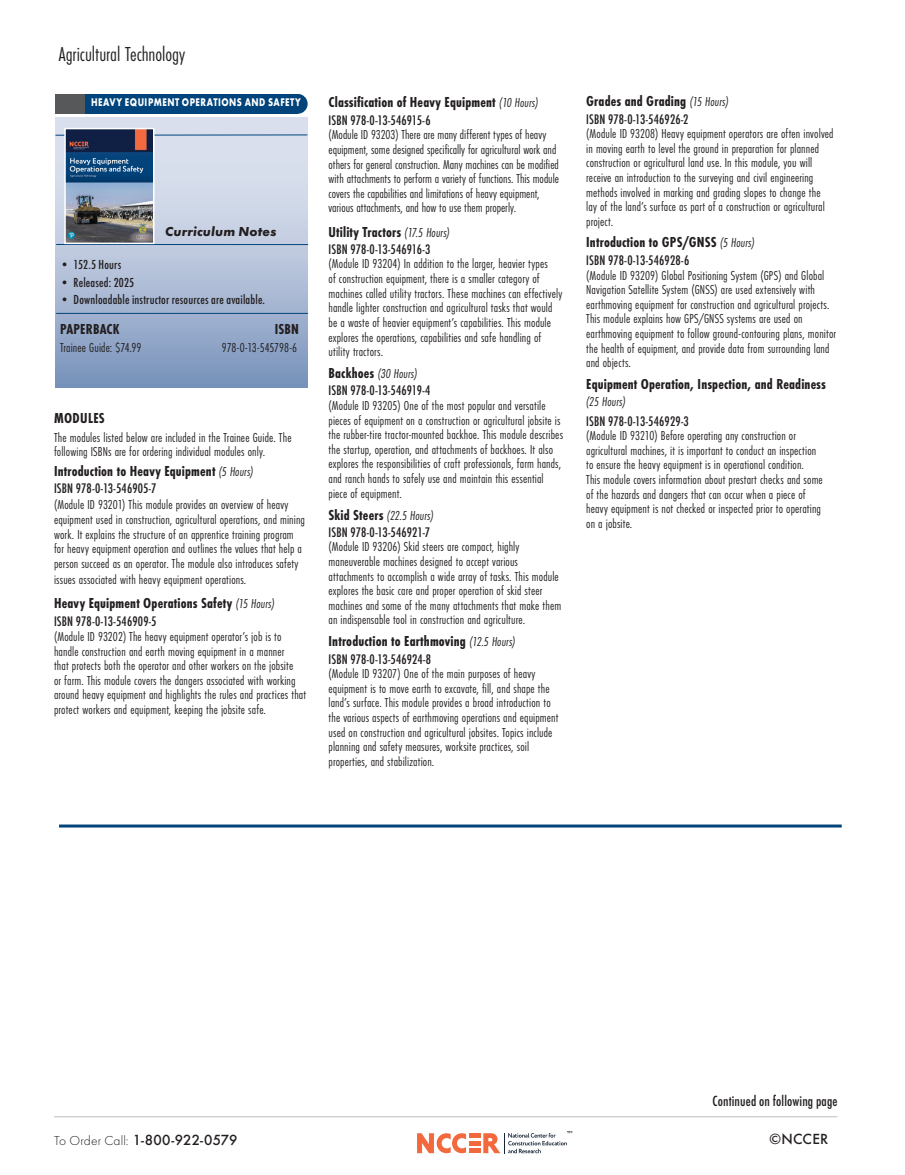
<style>
.page{position:relative;width:905px;height:1175px;background:#fff}
.page>*{position:absolute;margin:0;border:0;box-sizing:border-box;transform-origin:0 0}
.craft_title_header__cont{font:21px "Futura PT Cond";letter-spacing:-.005em;color:#231f20}
.mod_name_title{font:700 15px "Futura PT Cond";letter-spacing:.01em;color:#231f20}
.Body{font:700 15px "Futura PT Cond";letter-spacing:.01em;color:#231f20}
.Body_Header{font:700 15px "Futura PT Cond";letter-spacing:.015em;color:#231f20}
.Body-2{font:13.5px/14.5px "Futura PT Cond";letter-spacing:.01em;color:#231f20}
.mod_name_title-2{font:italic 13.5px "Futura PT Cond";letter-spacing:.01em;color:#231f20}
.main_ISBN{font:13.5px "Futura PT Cond";letter-spacing:.005em;color:#231f20}
.t1{font:500 13.5px "Futura";letter-spacing:.015em;color:#231f20}
.t2{font:500 condensed 13.5px "Futura";letter-spacing:.01em;color:#231f20}
.t3{font:italic 700 13.5px "Futura PT";letter-spacing:.01em;color:#231f20}
.module_prices{font:500 condensed 12.75px "Futura";letter-spacing:.01em;color:#231f20}
.new_cn_bullets{font:500 condensed 12px "Futura";letter-spacing:.015em;color:#231f20}
.t4{font:700 11.55px "Futura PT";letter-spacing:.06em;color:#fff;scale:.77 1}
.s1{font-weight:400;font-style:italic;font-size:13.5px}
.s2{font-weight:700;font-style:normal;font-size:15px}
.s3{font-family:"Futura PT";font-weight:300}
</style>
<div class="page">
<hr style="left:54px;top:1116px;width:783px;height:1px;background:#bcbdc0">
<svg style="left:417px;top:1133px;width:49px;height:20px"></svg>
<div style="left:469px;top:1133px;width:11px;height:5px;background:#f2693e"></div>
<div style="left:469px;top:1140px;width:11px;height:5px;background:#f2693e"></div>
<div style="left:469px;top:1148px;width:11px;height:5px;background:#f2693e"></div>
<svg style="left:483px;top:1131px;width:89px;height:22px"></svg>
<svg style="left:55px;top:117px;width:252px;height:270px;background:#b1bfd8"></svg>
<hr style="left:56px;top:244px;width:252px;height:1px;background:#00447b">
<hr style="left:55px;top:134px;width:252px;height:2px;background:#00447b">
<hr style="left:56px;top:313px;width:252px;height:1px;background:#00447b">
<img style="left:67px;top:131px;width:84px;height:110px">
<div style="left:64px;top:128px;width:90px;height:116px;border:2px solid #fff"></div>
<div style="left:288px;top:94px;width:19px;height:20px;background:#00447b;border-radius:50%"></div>
<div style="left:84px;top:94px;width:214px;height:20px;background:#00447b"></div>
<div style="left:55px;top:94px;width:30px;height:20px;background:#57585a"></div>
<hr style="left:59px;top:824px;width:782px;height:3px;background:#00447b">
<p class="craft_title_header__cont" style="left:59px;top:42px;width:128px">Agricultural Technology</p>
<p class="t4" style="left:91px;top:95px;width:274px">HEAVY EQUIPMENT OPERATIONS AND SAFETY</p>
<p class="mod_name_title" style="left:328px;top:93px;width:211px">Classification of Heavy Equipment <span class="s1">(10 Hours)</span></p>
<p class="module_prices" style="left:328px;top:112px;width:104px">ISBN 978-0-13-546915-6</p>
<p class="Body-2" style="left:328px;top:127px;width:232px">(Module ID 93203) There are many different types of heavy equipment, some designed specifically for agricultural work and others for general construction. Many machines can be modified with attachments to perform a variety of functions. This module covers the capabilities and limitations of heavy equipment, various attachments, and how to use them properly.</p>
<p class="mod_name_title" style="left:328px;top:223px;width:123px">Utility Tractors <span class="s1">(17.5 Hours)</span></p>
<p class="module_prices" style="left:328px;top:241px;width:103px">ISBN 978-0-13-546916-3</p>
<p class="Body-2" style="left:328px;top:257px;width:235px">(Module ID 93204) In addition to the larger, heavier types<br>of construction equipment, there is a smaller category of machines called utility tractors. These machines can effectively handle lighter construction and agricultural tasks that would be a waste of heavier equipment’s capabilities. This module explores the operations, capabilities and safe handling of utility tractors.</p>
<p class="mod_name_title-2" style="left:328px;top:366px;width:90px"><span class="s2">Backhoes</span> (30 Hours)</p>
<p class="module_prices" style="left:328px;top:382px;width:103px">ISBN 978-0-13-546919-4</p>
<p class="Body-2" style="left:328px;top:398px;width:236px">(Module ID 93205) One of the most popular and versatile pieces of equipment on a construction or agricultural jobsite is the rubber-tire tractor-mounted backhoe. This module describes the startup, operation, and attachments of backhoes. It also explores the responsibilities of craft professionals, farm hands, and ranch hands to safely use and maintain this essential piece of equipment.</p>
<p class="mod_name_title-2" style="left:328px;top:507px;width:106px"><span class="s2">Skid Steers</span> (22.5 Hours)</p>
<p class="module_prices" style="left:328px;top:524px;width:103px">ISBN 978-0-13-546921-7</p>
<p class="Body-2" style="left:328px;top:539px;width:234px">(Module ID 93206) Skid steers are compact, highly maneuverable machines designed to accept various attachments to accomplish a wide array of tasks. This module explores the basic care and proper operation of skid steer machines and some of the many attachments that make them an indispensable tool in construction and agriculture.</p>
<p class="mod_name_title" style="left:328px;top:632px;width:188px">Introduction to Earthmoving <span class="s1">(12.5 Hours)</span></p>
<p class="module_prices" style="left:328px;top:650px;width:104px">ISBN 978-0-13-546924-8</p>
<p class="Body-2" style="left:328px;top:666px;width:231px">(Module ID 93207) One of the main purposes of heavy equipment is to move earth to excavate, fill, and shape the land’s surface. This module provides a broad introduction to the various aspects of earthmoving operations and equipment used on construction and agricultural jobsites. Topics include planning and safety measures, worksite practices, soil properties, and stabilization.</p>
<p class="t3" style="left:165px;top:224px;width:113px">Curriculum Notes</p>
<p class="new_cn_bullets" style="left:60px;top:257px;width:63px">• 152.5 Hours</p>
<p class="new_cn_bullets" style="left:60px;top:275px;width:76px">• Released: 2025</p>
<p class="new_cn_bullets" style="left:60px;top:292px;width:206px">• Downloadable instructor resources are available.</p>
<p class="Body_Header" style="left:60px;top:320px;width:61px">PAPERBACK</p>
<p class="Body_Header" style="left:275px;top:320px;width:26px">ISBN</p>
<p class="main_ISBN" style="left:60px;top:340px;width:83px">Trainee Guide: $74.99</p>
<p class="main_ISBN" style="left:222px;top:340px;width:77px">978-0-13-545798-6</p>
<p class="Body_Header" style="left:54px;top:409px;width:52px">MODULES</p>
<p class="Body-2" style="left:54px;top:430px;width:239px">The modules listed below are included in the Trainee Guide. The following ISBNs are for ordering individual modules only.</p>
<p class="mod_name_title" style="left:54px;top:462px;width:201px">Introduction to Heavy Equipment <span class="s1">(5 Hours)</span></p>
<p class="module_prices" style="left:54px;top:480px;width:104px">ISBN 978-0-13-546905-7</p>
<p class="Body-2" style="left:54px;top:498px;width:252px">(Module ID 93201) This module provides an overview of heavy equipment used in construction, agricultural operations, and mining work. It explains the structure of an apprentice training program for heavy equipment operation and outlines the values that help a person succeed as an operator. The module also introduces safety</p>
<p class="Body-2" style="left:54px;top:572px;width:194px">issues associated with heavy equipment operations.</p>
<p class="Body" style="left:54px;top:594px;width:222px">Heavy Equipment Operations Safety <span class="s1">(15 Hours)</span></p>
<p class="module_prices" style="left:54px;top:613px;width:104px">ISBN 978-0-13-546909-5</p>
<p class="Body-2" style="left:54px;top:629px;width:253px">(Module ID 93202) The heavy equipment operator’s job is to handle construction and earth moving equipment in a manner<br>that protects both the operator and other workers on the jobsite<br>or farm. This module covers the dangers associated with working around heavy equipment and highlights the rules and practices that protect workers and equipment, keeping the jobsite safe.</p>
<p class="mod_name_title" style="left:586px;top:93px;width:144px">Grades and Grading <span class="s1">(15 Hours)</span></p>
<p class="module_prices" style="left:586px;top:111px;width:104px">ISBN 978-0-13-546926-2</p>
<p class="Body-2" style="left:586px;top:126px;width:249px">(Module ID 93208) Heavy equipment operators are often involved in moving earth to level the ground in preparation for planned construction or agricultural land use. In this module, you will receive an introduction to the surveying and civil engineering methods involved in marking and grading slopes to change the lay of the land’s surface as part of a construction or agricultural project.</p>
<p class="Body" style="left:586px;top:233px;width:170px">Introduction to GPS/GNSS <span class="s1">(5 Hours)</span></p>
<p class="module_prices" style="left:586px;top:252px;width:105px">ISBN 978-0-13-546928-6</p>
<p class="Body-2" style="left:586px;top:268px;width:251px">(Module ID 93209) Global Positioning System (GPS) and Global Navigation Satellite System (GNSS) are used extensively with earthmoving equipment for construction and agricultural projects.<br>This module explains how GPS/GNSS systems are used on earthmoving equipment to follow ground-contouring plans, monitor the health of equipment, and provide data from surrounding land and objects.</p>
<p class="mod_name_title" style="left:586px;top:375px;width:241px">Equipment Operation, Inspection, and Readiness</p>
<p class="mod_name_title-2" style="left:586px;top:393px;width:41px">(25 Hours)</p>
<p class="module_prices" style="left:586px;top:413px;width:104px">ISBN 978-0-13-546929-3</p>
<p class="Body-2" style="left:586px;top:428px;width:238px">(Module ID 93210) Before operating any construction or agricultural machines, it is important to conduct an inspection to ensure the heavy equipment is in operational condition.<br>This module covers information about prestart checks and some of the hazards and dangers that can occur when a piece of heavy equipment is not checked or inspected prior to operating on a jobsite.</p>
<p class="t2" style="left:712px;top:1092px;width:127px">Continued on following page</p>
<p class="t1" style="left:54px;top:1130px;width:185px"><span class="s3">To Order Call:</span> 1-800-922-0579</p>
<p class="t1" style="left:769px;top:1129px;width:60px">©NCCER</p>
</div>
